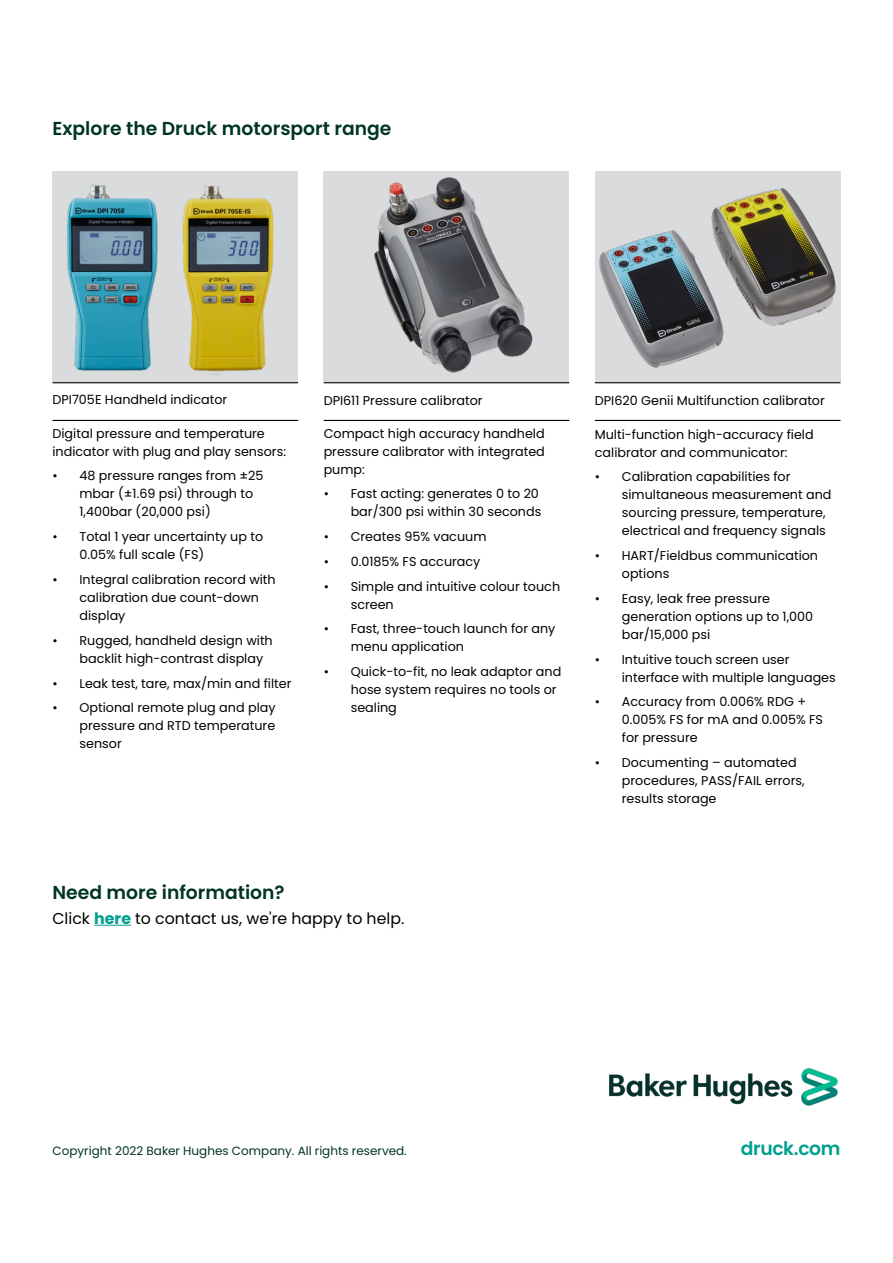
<style>
.page{position:relative;width:893px;height:1263px;background:#fff}
.page>*{position:absolute;margin:0;border:0;box-sizing:border-box;transform-origin:0 0}
.t1{font:600 18.75px "Poppins";color:#003525}
.t2{font:600 18.75px "Poppins";letter-spacing:-.02em;color:#00a08e}
.t3{font:15.75px "Poppins";color:#000}
.t4{font:12.75px/18px "Poppins";color:#000}
.t5{font:12px "Poppins";color:#003525}
.s1{font-weight:700;color:#00a08e}
</style>
<div class="page">
<hr style="left:94px;top:925px;width:37px;height:1px;background:#00a08e">
<div style="left:324px;top:171px;width:245px;height:211px;background:#dadbdc"></div>
<img style="left:374px;top:177px;width:159px;height:196px">
<img style="left:595px;top:174px;width:245px;height:208px">
<hr style="left:52px;top:382px;width:246px;height:1px;background:#000">
<hr style="left:324px;top:382px;width:245px;height:1px;background:#000">
<hr style="left:595px;top:382px;width:245px;height:1px;background:#000">
<img style="left:52px;top:171px;width:246px;height:211px">
<hr style="left:595px;top:420px;width:245px;height:1px;background:#000">
<hr style="left:324px;top:420px;width:245px;height:1px;background:#000">
<hr style="left:52px;top:420px;width:246px;height:1px;background:#000">
<img style="left:609px;top:1068px;width:229px;height:38px">
<h1 class="t1" style="left:52px;top:118px;width:341px">Explore the Druck motorsport range</h1>
<p class="t4" style="left:52px;top:391px;width:176px">DPI705E Handheld indicator</p>
<p class="t4" style="left:324px;top:391px;width:160px">DPI611 Pressure calibrator</p>
<p class="t4" style="left:595px;top:391px;width:232px">DPI620 Genii Multifunction calibrator</p>
<p class="t4" style="left:53px;top:424px;width:235px">Digital pressure and temperature indicator with plug and play sensors:</p>
<p class="t4" style="left:80px;top:467px;width:186px;text-indent:-27px">• 48 pressure ranges from ±25 mbar (±1.69 psi) through to<br>1,400bar (20,000 psi)</p>
<p class="t4" style="left:80px;top:528px;width:185px;text-indent:-27px">• Total 1 year uncertainty up to<br>0.05% full scale (FS)</p>
<p class="t4" style="left:80px;top:571px;width:198px;text-indent:-27px">• Integral calibration record with calibration due count-down display</p>
<p class="t4" style="left:80px;top:631px;width:195px;text-indent:-27px">• Rugged, handheld design with backlit high-contrast display</p>
<p class="t4" style="left:53px;top:674px;width:240px">• Leak test, tare, max/min and filter</p>
<p class="t4" style="left:80px;top:699px;width:198px;text-align:justify;text-indent:-27px">• Optional remote plug and play pressure and RTD temperature sensor</p>
<p class="t4" style="left:324px;top:424px;width:223px;text-align:justify">Compact high accuracy handheld pressure calibrator with integrated pump:</p>
<p class="t4" style="left:324px;top:485px;width:219px;text-align:right">• Fast acting: generates 0 to 20 bar/300 psi within 30 seconds</p>
<p class="t4" style="left:324px;top:528px;width:164px">• Creates 95% vacuum</p>
<p class="t4" style="left:324px;top:553px;width:158px">• 0.0185% FS accuracy</p>
<p class="t4" style="left:351px;top:577px;width:211px;text-indent:-27px">• Simple and intuitive colour touch screen</p>
<p class="t4" style="left:351px;top:620px;width:206px;text-indent:-27px">• Fast, three-touch launch for any menu application</p>
<p class="t4" style="left:351px;top:663px;width:212px;text-indent:-27px">• Quick-to-fit, no leak adaptor and hose system requires no tools or sealing</p>
<h1 class="t1" style="left:52px;top:881px;width:234px">Need more information?</h1>
<p class="t3" style="left:52px;top:909px;width:353px">Click <span class="s1">here</span> to contact us, we're happy to help.</p>
<p class="t4" style="left:595px;top:425px;width:220px">Multi-function high-accuracy field calibrator and communicator:</p>
<p class="t4" style="left:622px;top:468px;width:211px;text-indent:-27px">• Calibration capabilities for simultaneous measurement and sourcing pressure, temperature, electrical and frequency signals</p>
<p class="t4" style="left:622px;top:547px;width:198px;text-indent:-27px">• HART/Fieldbus communication options</p>
<p class="t4" style="left:622px;top:589px;width:193px;text-indent:-27px">• Easy, leak free pressure generation options up to 1,000 bar/15,000 psi</p>
<p class="t4" style="left:622px;top:650px;width:216px;text-indent:-27px">• Intuitive touch screen user interface with multiple languages</p>
<p class="t4" style="left:622px;top:693px;width:203px;text-indent:-27px">• Accuracy from 0.006% RDG +<br>0.005% FS for mA and 0.005% FS for pressure</p>
<p class="t4" style="left:622px;top:754px;width:184px;text-indent:-27px">• Documenting – automated procedures, PASS/FAIL errors, results storage</p>
<p class="t5" style="left:52px;top:1143px;width:356px">Copyright 2022 Baker Hughes Company. All rights reserved.</p>
<h1 class="t2" style="left:741px;top:1137px;width:101px">druck.com</h1>
</div>
